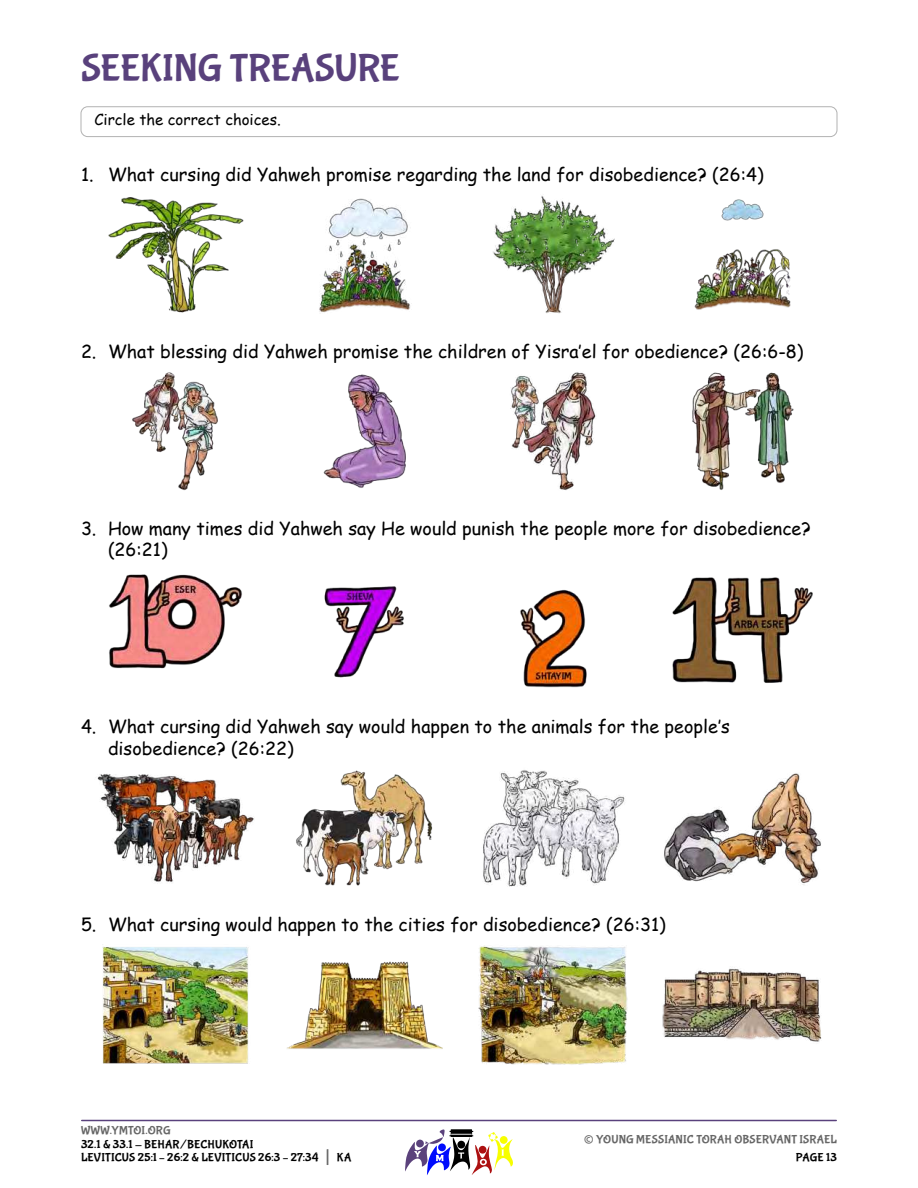
<style>
.page{position:relative;width:918px;height:1188px;background:#fff}
.page>*{position:absolute;margin:0;border:0;box-sizing:border-box;transform-origin:0 0}
.t1{font:39px "Bubblegum Sans";letter-spacing:-.01em;color:#59417c}
.t2{font:27px "Bubblegum Sans";color:#666}
.t3{font:18px/21.6px "Comic Sans MS";color:#000}
.t4{font:15px "Comic Sans MS";color:#000}
.t5{font:12px/13.5px "Bubblegum Sans";letter-spacing:.01em;color:#000}
.t6{font:12px "Bubblegum Sans";letter-spacing:.01em;color:#666}
.s1{font-size:21px;color:#666}
</style>
<div class="page">
<hr style="left:82px;top:1120px;width:754px;height:1px;background:#59417c">
<svg style="left:405px;top:1129px;width:108px;height:46px"></svg>
<div style="left:81px;top:106px;width:756px;height:31px;border:1px solid #b2b2b2;border-radius:7px"></div>
<img style="left:121px;top:197px;width:32px;height:25px">
<img style="left:319px;top:198px;width:93px;height:115px">
<img style="left:494px;top:202px;width:47px;height:41px">
<img style="left:694px;top:199px;width:97px;height:111px">
<img style="left:132px;top:372px;width:86px;height:119px">
<img style="left:323px;top:374px;width:83px;height:114px">
<img style="left:510px;top:372px;width:86px;height:118px">
<img style="left:692px;top:372px;width:95px;height:118px">
<img style="left:109px;top:574px;width:133px;height:95px">
<img style="left:324px;top:586px;width:80px;height:92px">
<img style="left:520px;top:590px;width:67px;height:98px">
<img style="left:672px;top:577px;width:141px;height:106px">
<img style="left:97px;top:774px;width:145px;height:110px">
<img style="left:296px;top:770px;width:137px;height:116px">
<img style="left:483px;top:770px;width:142px;height:117px">
<img style="left:664px;top:773px;width:157px;height:112px">
<img style="left:102px;top:947px;width:147px;height:117px">
<img style="left:287px;top:961px;width:156px;height:88px">
<img style="left:478px;top:945px;width:150px;height:120px">
<img style="left:662px;top:968px;width:160px;height:74px">
<h1 class="t1" style="left:81px;top:44px;width:321px">SEEKING TREASURE</h1>
<p class="t4" style="left:94px;top:113px;width:188px">Circle the correct choices.</p>
<p class="t3" style="left:81px;top:165px;width:684px">1. What cursing did Yahweh promise regarding the land for disobedience? (26:4)</p>
<p class="t3" style="left:81px;top:342px;width:724px">2. What blessing did Yahweh promise the children of Yisra’el for obedience? (26:6-8)</p>
<p class="t3" style="left:108px;top:519px;width:704px;text-indent:-27px">3. How many times did Yahweh say He would punish the people more for disobedience? (26:21)</p>
<p class="t3" style="left:108px;top:718px;width:624px;text-indent:-27px">4. What cursing did Yahweh say would happen to the animals for the people’s disobedience? (26:22)</p>
<p class="t3" style="left:81px;top:916px;width:586px">5. What cursing would happen to the cities for disobedience? (26:31)</p>
<p class="t6" style="left:81px;top:1123px;width:91px">WWW.YMTOI.ORG</p>
<p class="t5" style="left:81px;top:1137px;width:272px">32.1 &amp; 33.1 - BEHAR/BECHUKOTAI<br>LEVITICUS 25:1 – 26:2 &amp; LEVITICUS 26:3 – 27:34 <span class="s1">|</span> KA</p>
<h2 class="t2" style="left:584px;top:1122px;width:12px">©</h2>
<p class="t6" style="left:596px;top:1132px;width:242px">YOUNG MESSIANIC TORAH OBSERVANT ISRAEL</p>
<p class="t5" style="left:796px;top:1150px;width:43px">PAGE 13</p>
</div>
